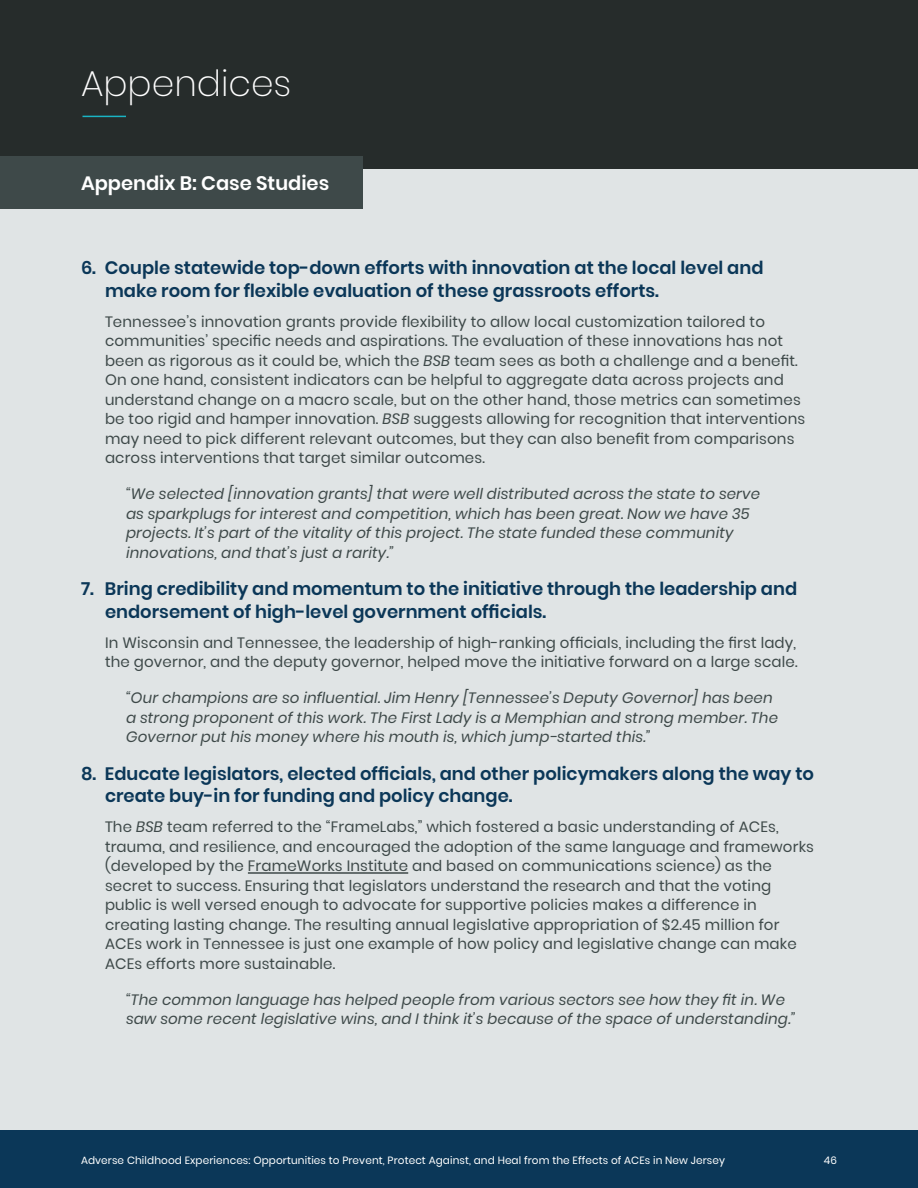
<style>
.page{position:relative;width:918px;height:1188px;background:#e0e4e5}
.page>*{position:absolute;margin:0;border:0;box-sizing:border-box;transform-origin:0 0}
.t1{font:200 36px "Poppins";color:#fff}
.t2{font:600 19.5px "Poppins";color:#fff}
.H3___OL{font:600 18px/22.5px "Poppins";color:#0b3758}
.body___I4{font:15px/19.5px "Poppins";letter-spacing:.01em;color:#3e4949}
.body___I4___Quote{font:italic 15px/19.5px "Poppins";letter-spacing:.01em;color:#3e4949}
.t3{font:10.5px "Poppins";letter-spacing:.01em;color:#fff}
.s1{font-style:italic}
</style>
<div class="page">
<div style="left:0;top:1130px;width:918px;height:58px;background:#0b3758"></div>
<div style="left:0;top:0;width:918px;height:169px;background:#262c2b"></div>
<hr style="left:82px;top:116px;width:44px;height:1px;background:#1ab4c4">
<div style="left:0;top:156px;width:362px;height:52px;background:#3e4949"></div>
<hr style="left:248px;top:872px;width:160px;height:2px;background:#3e4949">
<h1 class="t1" style="left:81px;top:63px;width:212px">Appendices</h1>
<h2 class="t2" style="left:81px;top:172px;width:250px">Appendix B: Case Studies</h2>
<p class="H3___OL" style="left:105px;top:257px;width:660px;text-indent:-24px">6. Couple statewide top-down efforts with innovation at the local level and make room for flexible evaluation of these grassroots efforts.</p>
<p class="body___I4" style="left:105px;top:312px;width:702px">Tennessee’s innovation grants provide flexibility to allow local customization tailored to communities’ specific needs and aspirations. The evaluation of these innovations has not been as rigorous as it could be, which the <span class="s1">BSB</span> team sees as both a challenge and a benefit.<br>On one hand, consistent indicators can be helpful to aggregate data across projects and understand change on a macro scale, but on the other hand, those metrics can sometimes be too rigid and hamper innovation. <span class="s1">BSB</span> suggests allowing for recognition that interventions may need to pick different relevant outcomes, but they can also benefit from comparisons across interventions that target similar outcomes.</p>
<p class="body___I4___Quote" style="left:126px;top:485px;width:636px">“We selected [innovation grants] that were well distributed across the state to serve as sparkplugs for interest and competition, which has been great. Now we have 35 projects. It’s part of the vitality of this project. The state funded these community innovations, and that’s just a rarity.”</p>
<p class="H3___OL" style="left:105px;top:578px;width:694px;text-indent:-24px">7. Bring credibility and momentum to the initiative through the leadership and endorsement of high-level government officials.</p>
<p class="body___I4" style="left:105px;top:633px;width:694px">In Wisconsin and Tennessee, the leadership of high-ranking officials, including the first lady, the governor, and the deputy governor, helped move the initiative forward on a large scale.</p>
<p class="body___I4___Quote" style="left:126px;top:689px;width:654px">“Our champions are so influential. Jim Henry [Tennessee’s Deputy Governor] has been a strong proponent of this work. The First Lady is a Memphian and strong member. The<br>Governor put his money where his mouth is, which jump-started this.”</p>
<p class="H3___OL" style="left:105px;top:763px;width:711px;text-indent:-24px">8. Educate legislators, elected officials, and other policymakers along the way to create buy-in for funding and policy change.</p>
<p class="body___I4" style="left:105px;top:818px;width:711px">The <span class="s1">BSB</span> team referred to the “FrameLabs,” which fostered a basic understanding of ACEs, trauma, and resilience, and encouraged the adoption of the same language and frameworks (developed by the FrameWorks Institute and based on communications science) as the secret to success. Ensuring that legislators understand the research and that the voting public is well versed enough to advocate for supportive policies makes a difference in creating lasting change. The resulting annual legislative appropriation of $2.45 million for ACEs work in Tennessee is just one example of how policy and legislative change can make ACEs efforts more sustainable.</p>
<p class="body___I4___Quote" style="left:126px;top:990px;width:671px">“The common language has helped people from various sectors see how they fit in. We saw some recent legislative wins, and I think it’s because of the space of understanding.”</p>
<p class="t3" style="left:81px;top:1154px;width:645px">Adverse Childhood Experiences: Opportunities to Prevent, Protect Against, and Heal from the Effects of ACEs in New Jersey</p>
<p class="t3" style="left:824px;top:1154px;width:15px">46</p>
</div>
